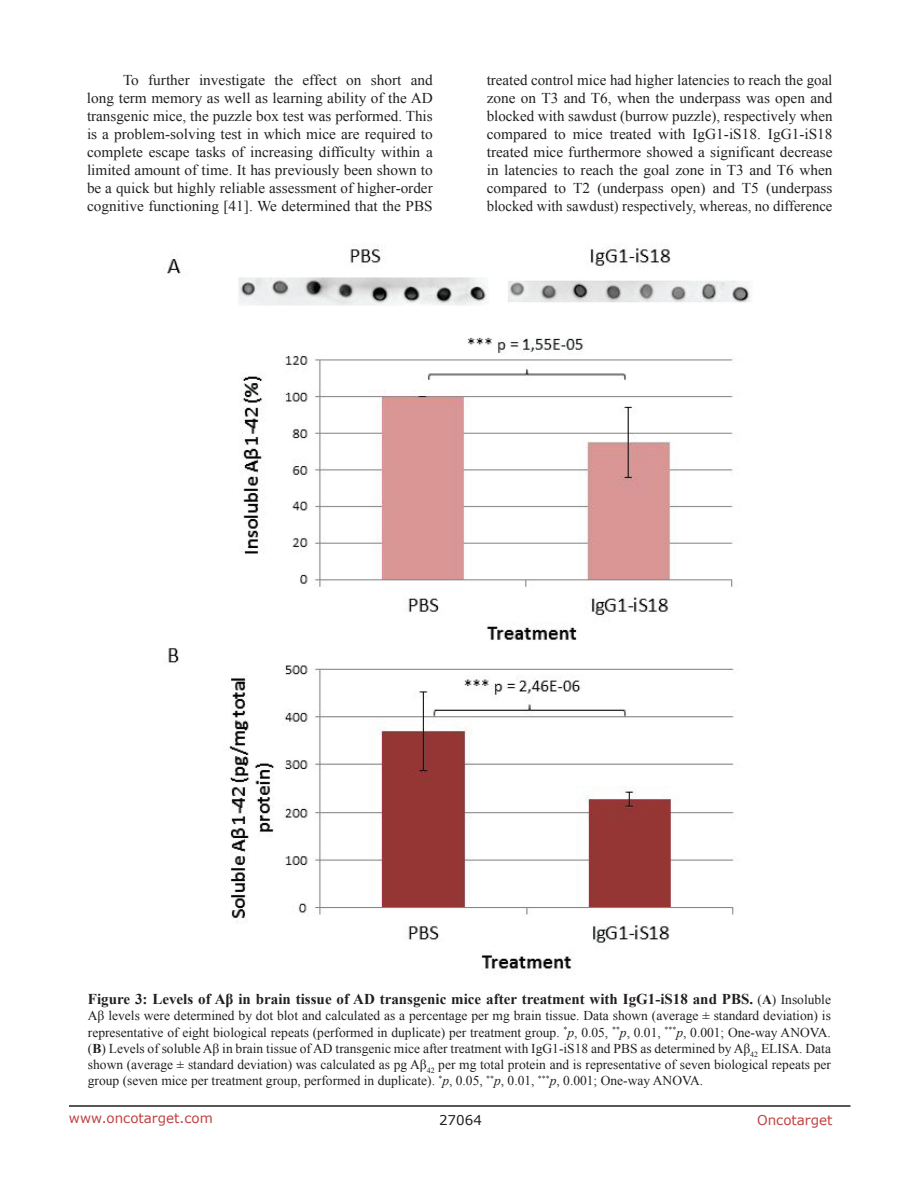
<style>
.page{position:relative;width:918px;height:1188px;background:#fff}
.page>*{position:absolute;margin:0;border:0;box-sizing:border-box;transform-origin:0 0}
.t1{font:15px/18px "Times New Roman";color:#231f20;text-align:justify}
.t2{font:700 15px "Times New Roman";color:#231f20}
.t3{font:13.5px/16.2px "Times New Roman";color:#231f20;text-align:justify}
.t4{font:13.5px "Verdana";color:#c24141}
.t5{font:13.5px "Verdana";color:#231f20}
.s1{font-weight:400;font-size:13.5px}
.s2{font-size:13.5px}
.s3{font-style:italic}
.s4{font-weight:700}
</style>
<div class="page">
<hr style="left:69px;top:1105px;width:781px;height:2px;background:#231f20">
<img style="left:167px;top:244px;width:584px;height:731px">
<p class="t1" style="left:87px;top:71px;width:347px;text-indent:36px">To further investigate the effect on short and long term memory as well as learning ability of the AD transgenic mice, the puzzle box test was performed. This is a problem-solving test in which mice are required to complete escape tasks of increasing difficulty within a limited amount of time. It has previously been shown to be a quick but highly reliable assessment of higher-order cognitive functioning [41]. We determined that the PBS</p>
<p class="t1" style="left:487px;top:71px;width:347px">treated control mice had higher latencies to reach the goal zone on T3 and T6, when the underpass was open and blocked with sawdust (burrow puzzle), respectively when compared to mice treated with IgG1-iS18. IgG1-iS18 treated mice furthermore showed a significant decrease in latencies to reach the goal zone in T3 and T6 when compared to T2 (underpass open) and T5 (underpass blocked with sawdust) respectively, whereas, no difference</p>
<p class="t2" style="left:88px;top:989px;width:745px">Figure 3: Levels of Aβ in brain tissue of AD transgenic mice after treatment with IgG1-iS18 and PBS. <span class="s1">(</span><span class="s2">A</span><span class="s1">) Insoluble</span></p>
<p class="t3" style="left:88px;top:1008px;width:745px">Aβ levels were determined by dot blot and calculated as a percentage per mg brain tissue. Data shown (average ± standard deviation) is representative of eight biological repeats (performed in duplicate) per treatment group. <sup>*</sup><span class="s3">p</span>, 0.05, <sup>**</sup><span class="s3">p</span>, 0.01, <sup>***</sup><span class="s3">p</span>, 0.001; One-way ANOVA. (<span class="s4">B</span>) Levels of soluble Aβ in brain tissue of AD transgenic mice after treatment with IgG1-iS18 and PBS as determined by Aβ<sub>42</sub> ELISA. Data shown (average ± standard deviation) was calculated as pg Aβ<sub>42</sub> per mg total protein and is representative of seven biological repeats per group (seven mice per treatment group, performed in duplicate). <sup>*</sup><span class="s3">p</span>, 0.05, <sup>**</sup><span class="s3">p</span>, 0.01, <sup>***</sup><span class="s3">p</span>, 0.001; One-way ANOVA.</p>
<p class="t4" style="left:69px;top:1109px;width:145px">www.oncotarget.com</p>
<p class="t5" style="left:439px;top:1111px;width:44px">27064</p>
<p class="t4" style="left:757px;top:1111px;width:77px">Oncotarget</p>
</div>
